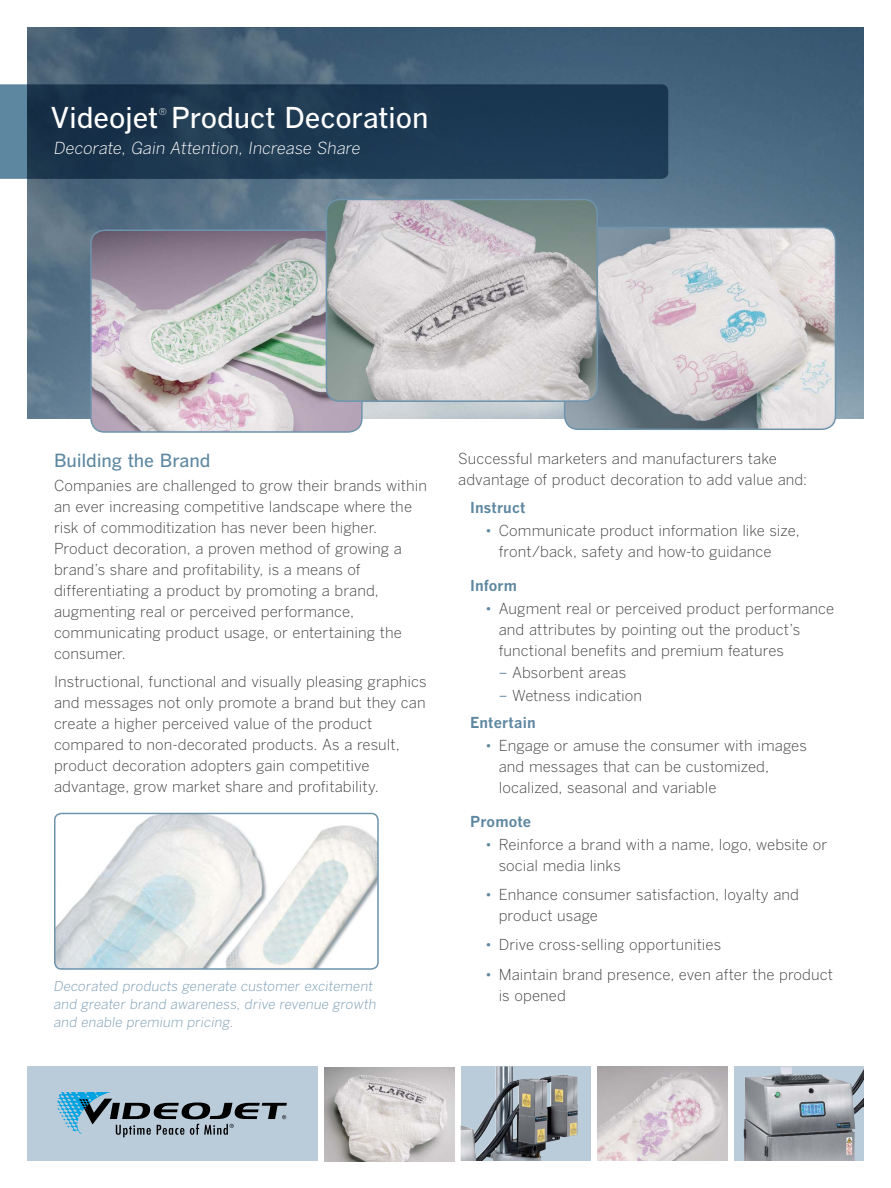
<style>
.page{position:relative;width:891px;height:1188px;background:#fff}
.page>*{position:absolute;margin:0;border:0;box-sizing:border-box;transform-origin:0 0}
.t1{font:28.5px "Benton Got Med";letter-spacing:-.005em;color:#fff}
.t2{font:18px "Benton Got Med";letter-spacing:-.005em;color:#5d87a1}
.t3{font:16.5px "Benton Got Lt It";letter-spacing:-.005em;color:#fff}
.t4{font:15px/21px "Benton Got Lt";letter-spacing:.005em;color:#414042}
.t5{font:15px "Benton Got Bol";letter-spacing:.005em;color:#5d87a1}
.t6{font:13.5px/18px "Benton Got Lt It";letter-spacing:.005em;color:#789ab2}
.t7{font:9.3px "Benton Got Lt";color:#fff}
.s1{color:#5d87a1}
.s2{font-family:"Benton Got Reg";color:#5d87a1}
</style>
<div class="page">
<img style="left:27px;top:27px;width:837px;height:391px">
<svg style="left:0;top:84px;width:668px;height:95px;background:#1e3b54"></svg>
<div style="left:27px;top:1067px;width:290px;height:94px;background:#bacbda"></div>
<img style="left:91px;top:230px;width:269px;height:200px">
<div style="left:90px;top:230px;width:273px;height:203px;border:2px solid #6e93ac;border-radius:14px"></div>
<img style="left:325px;top:1067px;width:129px;height:95px">
<svg style="left:57px;top:1092px;width:230px;height:45px"></svg>
<img style="left:597px;top:1067px;width:130px;height:94px">
<img style="left:566px;top:228px;width:270px;height:201px">
<div style="left:564px;top:227px;width:272px;height:203px;border:2px solid #6e93ac;border-radius:14px"></div>
<img style="left:326px;top:199px;width:271px;height:202px">
<div style="left:326px;top:199px;width:272px;height:203px;border:2px solid #6e93ac;border-radius:14px"></div>
<img style="left:55px;top:813px;width:323px;height:156px">
<div style="left:54px;top:813px;width:325px;height:157px;border:2px solid #6e93ac;border-radius:7px"></div>
<div style="left:461px;top:1067px;width:130px;height:94px;background:#bacbda"></div>
<img style="left:461px;top:1067px;width:117px;height:94px">
<div style="left:734px;top:1066px;width:130px;height:95px;background:#bacbda"></div>
<img style="left:744px;top:1066px;width:120px;height:95px">
<h1 class="t1" style="left:51px;top:101px;width:109px">Videojet</h1>
<p class="t7" style="left:159px;top:106px;width:10px">®</p>
<h1 class="t1" style="left:171px;top:101px;width:259px">Product Decoration</h1>
<p class="t3" style="left:54px;top:138px;width:308px">Decorate, Gain Attention, Increase Share</p>
<p class="t2" style="left:54px;top:449px;width:158px">Building the Brand</p>
<p class="t4" style="left:54px;top:475px;width:375px">Companies are challenged to grow their brands within an ever increasing competitive landscape where the risk of commoditization has never been higher.<br>Product decoration, a proven method of growing a brand’s share and profitability, is a means of differentiating a product by promoting a brand, augmenting real or perceived performance, communicating product usage, or entertaining the consumer.</p>
<p class="t4" style="left:54px;top:671px;width:374px">Instructional, functional and visually pleasing graphics and messages not only promote a brand but they can create a higher perceived value of the product compared to non-decorated products. As a result, product decoration adopters gain competitive advantage, grow market share and profitability.</p>
<p class="t6" style="left:54px;top:976px;width:324px">Decorated products generate customer excitement and greater brand awareness, drive revenue growth and enable premium pricing.</p>
<p class="t4" style="left:458px;top:448px;width:350px">Successful marketers and manufacturers take advantage of product decoration to add value and:</p>
<p class="t5" style="left:470px;top:498px;width:57px">Instruct</p>
<p class="t4" style="left:499px;top:520px;width:303px;text-indent:-14px"><span class="s1">•</span> Communicate product information like size, front/back, safety and how-to guidance</p>
<p class="t5" style="left:470px;top:576px;width:48px">Inform</p>
<p class="t4" style="left:499px;top:598px;width:337px;text-indent:-14px"><span class="s1">•</span> Augment real or perceived product performance and attributes by pointing out the product’s functional benefits and premium features</p>
<p class="t4" style="left:499px;top:662px;width:129px"><span class="s2">–</span> Absorbent areas</p>
<p class="t4" style="left:499px;top:685px;width:145px"><span class="s2">–</span> Wetness indication</p>
<p class="t5" style="left:470px;top:714px;width:67px">Entertain</p>
<p class="t4" style="left:499px;top:735px;width:310px;text-indent:-14px"><span class="s1">•</span> Engage or amuse the consumer with images and messages that can be customized, localized, seasonal and variable</p>
<p class="t5" style="left:470px;top:813px;width:62px">Promote</p>
<p class="t4" style="left:499px;top:834px;width:330px;text-indent:-14px"><span class="s1">•</span> Reinforce a brand with a name, logo, website or social media links</p>
<p class="t4" style="left:499px;top:884px;width:302px;text-indent:-14px"><span class="s1">•</span> Enhance consumer satisfaction, loyalty and product usage</p>
<p class="t4" style="left:485px;top:934px;width:237px"><span class="s1">•</span> Drive cross-selling opportunities</p>
<p class="t4" style="left:499px;top:964px;width:336px;text-indent:-14px"><span class="s1">•</span> Maintain brand presence, even after the product is opened</p>
</div>
